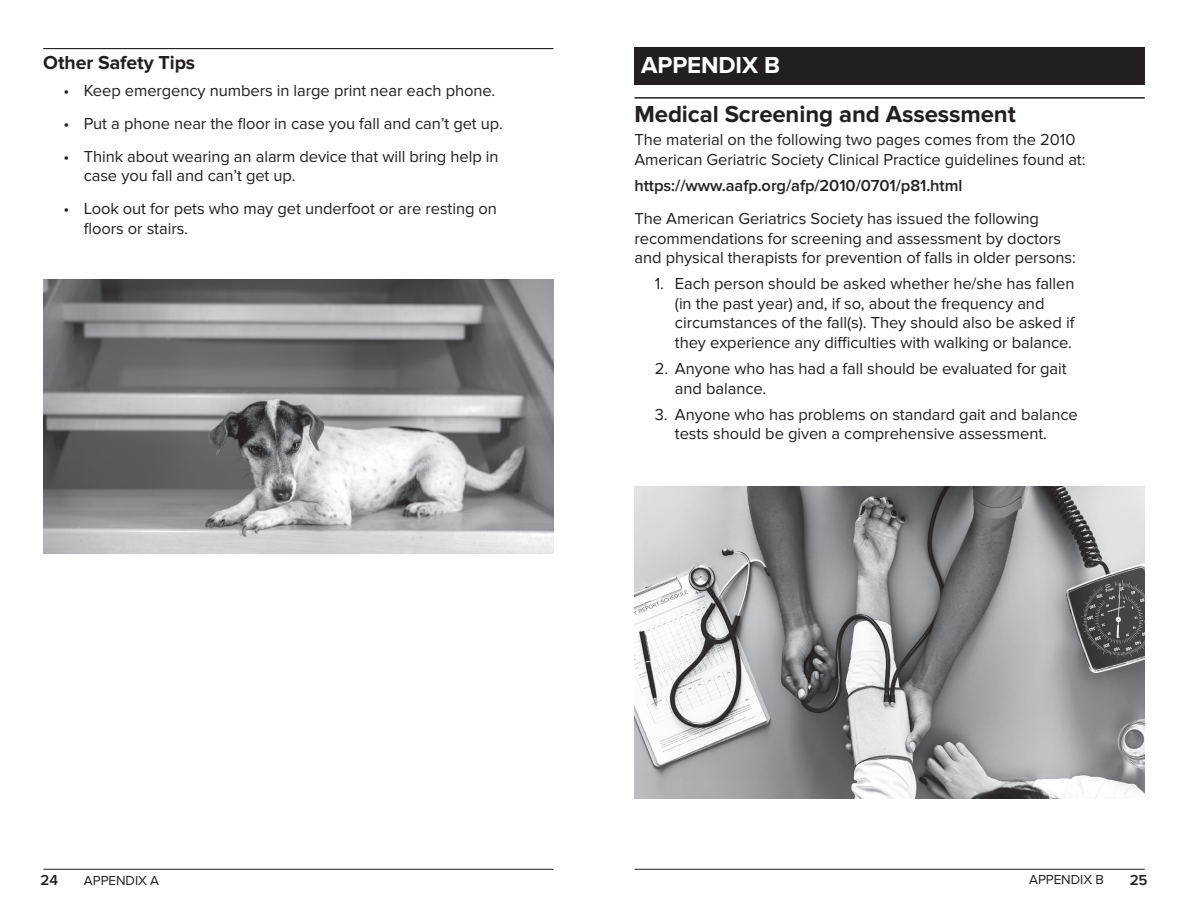
<style>
.page{position:relative;width:1188px;height:918px;background:#fff}
.page>*{position:absolute;margin:0;border:0;box-sizing:border-box;transform-origin:0 0}
.t1{font:700 24px "Proxima Nova";letter-spacing:-.005em;color:#231f20}
.t2{font:700 24px "Proxima Nova";letter-spacing:-.005em;color:#fff}
.t3{font:700 19.5px "Proxima Nova";letter-spacing:-.005em;color:#231f20}
.t4{font:16.5px/19.5px "Proxima Nova";letter-spacing:-.005em;color:#231f20}
.t5{font:600 16.5px "Proxima Nova";letter-spacing:-.005em;color:#231f20}
.t6{font:600 15px "Proxima Nova";color:#231f20}
.t7{font:13.5px "Proxima Nova";letter-spacing:-.005em;color:#231f20}
</style>
<div class="page">
<hr style="left:634px;top:869px;width:511px;height:1px;background:#231f20">
<hr style="left:44px;top:869px;width:510px;height:1px;background:#231f20">
<hr style="left:43px;top:48px;width:511px;height:1px;background:#231f20">
<img style="left:43px;top:279px;width:511px;height:274px">
<hr style="left:634px;top:97px;width:511px;height:2px;background:#231f20">
<div style="left:634px;top:47px;width:511px;height:38px;background:#231f20"></div>
<img style="left:634px;top:486px;width:511px;height:313px">
<p class="t3" style="left:43px;top:52px;width:154px">Other Safety Tips</p>
<p class="t4" style="left:63px;top:81px;width:433px">• Keep emergency numbers in large print near each phone.</p>
<p class="t4" style="left:63px;top:114px;width:441px">• Put a phone near the floor in case you fall and can’t get up.</p>
<p class="t4" style="left:84px;top:147px;width:416px;text-indent:-20px">• Think about wearing an alarm device that will bring help in case you fall and can’t get up.</p>
<p class="t4" style="left:84px;top:199px;width:415px;text-indent:-20px">• Look out for pets who may get underfoot or are resting on floors or stairs.</p>
<h1 class="t2" style="left:641px;top:51px;width:140px">APPENDIX B</h1>
<h1 class="t1" style="left:634px;top:100px;width:383px">Medical Screening and Assessment</h1>
<p class="t4" style="left:634px;top:130px;width:453px">The material on the following two pages comes from the 2010<br>American Geriatric Society Clinical Practice guidelines found at:</p>
<p class="t5" style="left:634px;top:176px;width:329px">https://www.aafp.org/afp/2010/0701/p81.html</p>
<p class="t4" style="left:634px;top:209px;width:443px">The American Geriatrics Society has issued the following recommendations for screening and assessment by doctors and physical therapists for prevention of falls in older persons:</p>
<p class="t4" style="left:675px;top:274px;width:401px;text-indent:-20px">1. Each person should be asked whether he/she has fallen (in the past year) and, if so, about the frequency and circumstances of the fall(s). They should also be asked if they experience any difficulties with walking or balance.</p>
<p class="t4" style="left:675px;top:359px;width:393px;text-indent:-20px">2. Anyone who has had a fall should be evaluated for gait and balance.</p>
<p class="t4" style="left:675px;top:405px;width:404px;text-indent:-20px">3. Anyone who has problems on standard gait and balance tests should be given a comprehensive assessment.</p>
<p class="t6" style="left:40px;top:871px;width:19px">24</p>
<p class="t7" style="left:84px;top:873px;width:77px">APPENDIX A</p>
<p class="t7" style="left:1029px;top:872px;width:76px">APPENDIX B</p>
<p class="t6" style="left:1130px;top:871px;width:19px">25</p>
</div>
